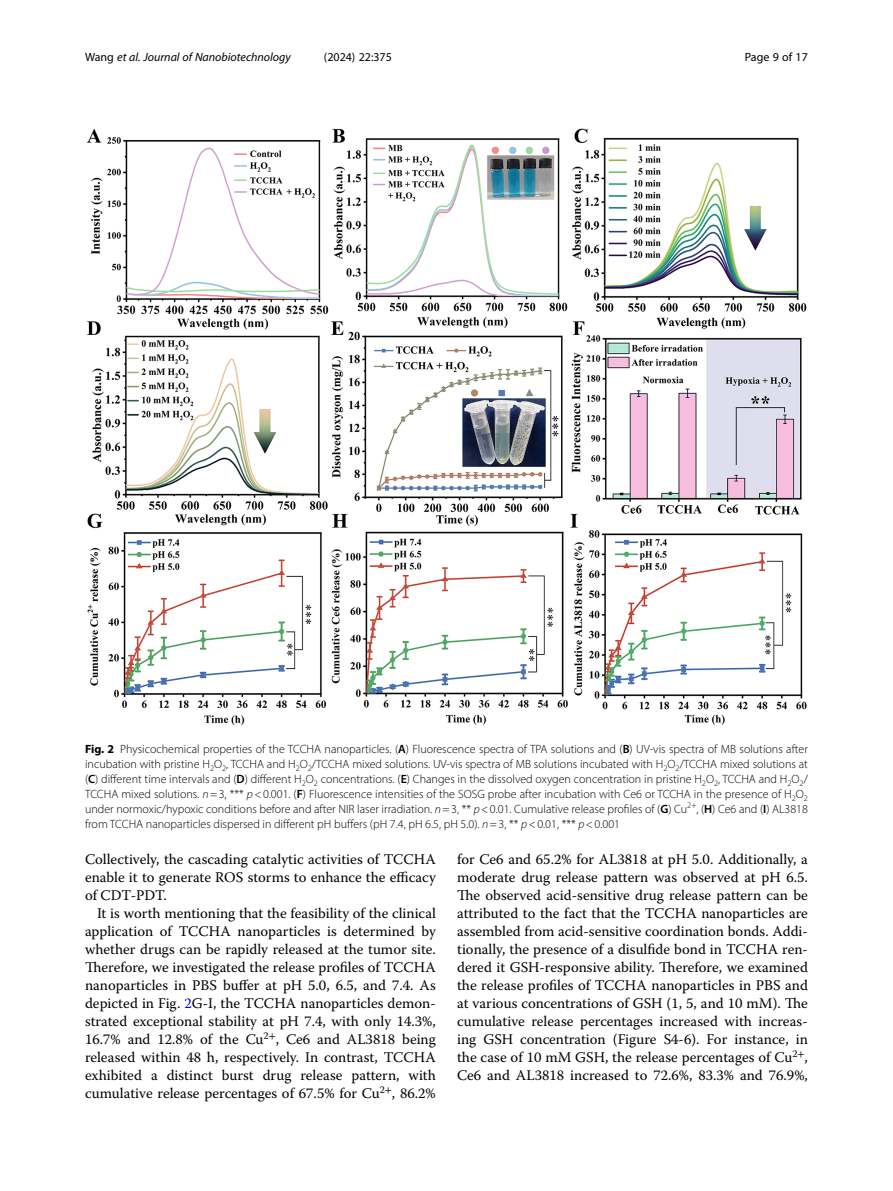
<style>
.page{position:relative;width:893px;height:1191px;background:#fff}
.page>*{position:absolute;margin:0;border:0;box-sizing:border-box;transform-origin:0 0}
.Body_Text_Indent{font:14.7px/18px "Warnock Pro";color:#000;text-align:justify}
.Figure_Caption{font:300 12px/15px "Myriad Pro";color:#000;text-align:justify}
.t1{font:italic 12px "Myriad Pro";color:#000}
.t2{font:12px "Myriad Pro";color:#000}
.s1{font-style:normal}
.s2{font-weight:700}
.s3{font-weight:600}
.s4{font-style:italic}
.s5{color:#00f}
</style>
<div class="page">
<img style="left:86px;top:128px;width:721px;height:597px">
<p class="t1" style="left:85px;top:50px;width:207px"><span class="s1">Wang</span> et al. Journal of Nanobiotechnology</p>
<p class="t2" style="left:324px;top:50px;width:70px">(2024) 22:375</p>
<p class="t2" style="left:745px;top:50px;width:65px">Page 9 of 17</p>
<p class="Figure_Caption" style="left:85px;top:741px;width:724px"><span class="s2">Fig. 2</span> Physicochemical properties of the TCCHA nanoparticles. (<span class="s3">A</span>) Fluorescence spectra of TPA solutions and (<span class="s3">B</span>) UV-vis spectra of MB solutions after incubation with pristine H<sub>2</sub>O<sub>2</sub>, TCCHA and H<sub>2</sub>O<sub>2</sub>/TCCHA mixed solutions. UV-vis spectra of MB solutions incubated with H<sub>2</sub>O<sub>2</sub>/TCCHA mixed solutions at (<span class="s3">C</span>) different time intervals and (<span class="s3">D</span>) different H<sub>2</sub>O<sub>2</sub> concentrations. (<span class="s3">E</span>) Changes in the dissolved oxygen concentration in pristine H<sub>2</sub>O<sub>2</sub>, TCCHA and H<sub>2</sub>O<sub>2</sub>/ TCCHA mixed solutions. <span class="s4">n</span>=3, *** <span class="s4">p</span>&lt;0.001. (<span class="s3">F</span>) Fluorescence intensities of the SOSG probe after incubation with Ce6 or TCCHA in the presence of H<sub>2</sub>O<sub>2 </sub>under normoxic/hypoxic conditions before and after NIR laser irradiation. <span class="s4">n</span>=3, ** <span class="s4">p</span>&lt;0.01. Cumulative release profiles of (<span class="s3">G</span>) Cu<sup>2+</sup>, (<span class="s3">H</span>) Ce6 and (<span class="s3">I</span>) AL3818 from TCCHA nanoparticles dispersed in different pH buffers (pH 7.4, pH 6.5, pH 5.0). <span class="s4">n</span>=3, ** <span class="s4">p</span>&lt;0.01, *** <span class="s4">p</span>&lt;0.001</p>
<p class="Body_Text_Indent" style="left:85px;top:850px;width:352px">Collectively, the cascading catalytic activities of TCCHA enable it to generate ROS storms to enhance the efficacy of CDT-PDT.</p>
<p class="Body_Text_Indent" style="left:85px;top:904px;width:352px;text-indent:12px">It is worth mentioning that the feasibility of the clinical application of TCCHA nanoparticles is determined by whether drugs can be rapidly released at the tumor site.<br>Therefore, we investigated the release profiles of TCCHA nanoparticles in PBS buffer at pH 5.0, 6.5, and 7.4. As depicted in Fig. <span class="s5">2</span>G-I, the TCCHA nanoparticles demon&shy;strated exceptional stability at pH 7.4, with only 14.3%, 16.7% and 12.8% of the Cu<sup>2</sup><sup>+</sup>, Ce6 and AL3818 being released within 48 h, respectively. In contrast, TCCHA exhibited a distinct burst drug release pattern, with cumulative release percentages of 67.5% for Cu<sup>2</sup><sup>+</sup>, 86.2%</p>
<p class="Body_Text_Indent" style="left:457px;top:850px;width:352px">for Ce6 and 65.2% for AL3818 at pH 5.0. Additionally, a moderate drug release pattern was observed at pH 6.5.<br>The observed acid-sensitive drug release pattern can be attributed to the fact that the TCCHA nanoparticles are assembled from acid-sensitive coordination bonds. Addi&shy;tionally, the presence of a disulfide bond in TCCHA ren&shy;dered it GSH-responsive ability. Therefore, we examined the release profiles of TCCHA nanoparticles in PBS and at various concentrations of GSH (1, 5, and 10 mM). The cumulative release percentages increased with increas&shy;ing GSH concentration (Figure S4-6). For instance, in the case of 10 mM GSH, the release percentages of Cu<sup>2</sup><sup>+</sup>, Ce6 and AL3818 increased to 72.6%, 83.3% and 76.9%,</p>
</div>
